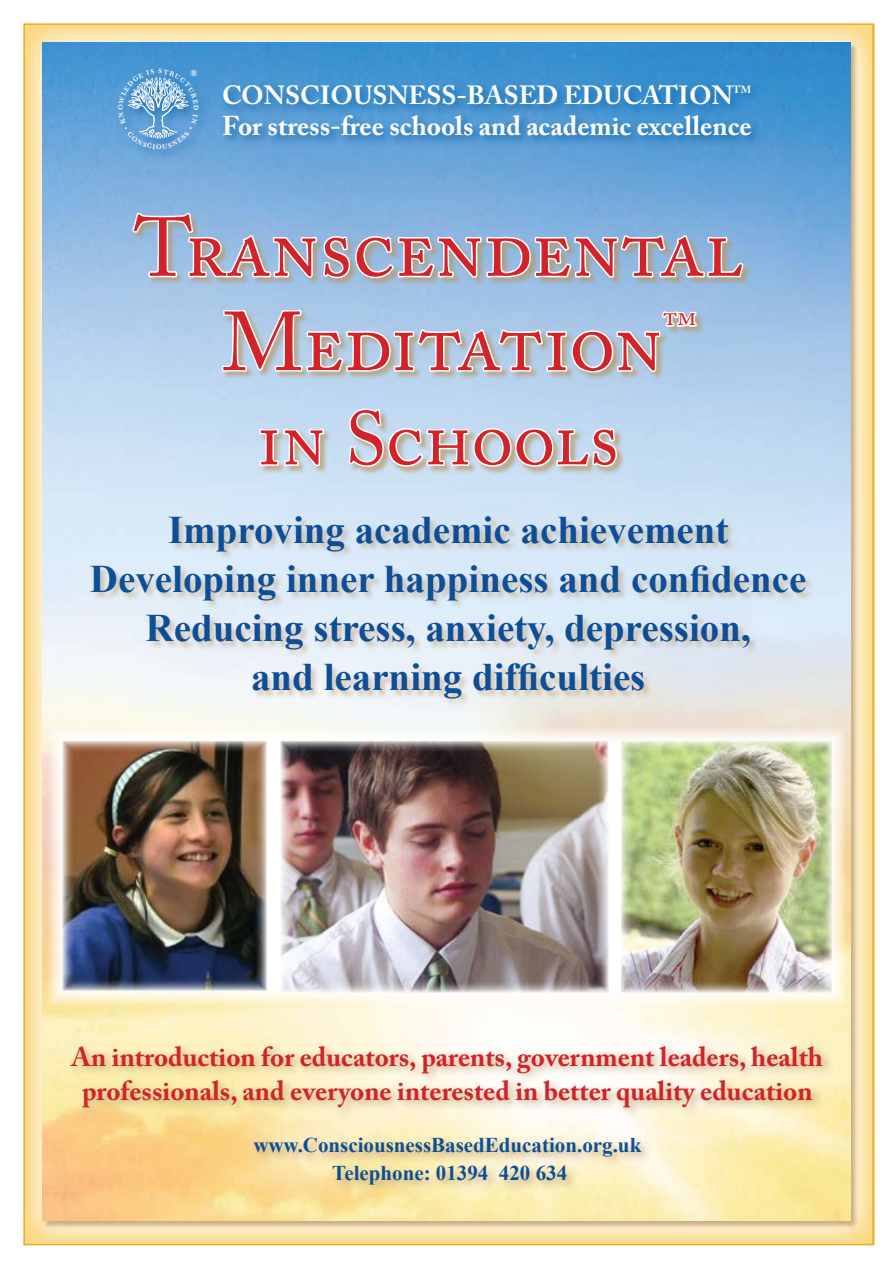
<style>
.page{position:relative;width:893px;height:1263px;background:#fff}
.page>*{position:absolute;margin:0;border:0;box-sizing:border-box;transform-origin:0 0}
.t1{font:82.5px/94.2px "Adobe Caslon Pro";color:#d2232a;text-align:center}
.t2{font:75px "Adobe Caslon Pro";color:#d2232a}
.t3{font:700 39px/49.2px "Times New Roman";color:#0e4e96;text-align:center}
.t4{font:700 27px/34.2px "Adobe Caslon Pro";color:#d2232a;text-align:center}
.t5{font:700 27px "Adobe Caslon Pro";color:#fff}
.t6{font:700 26.1px "Adobe Caslon Pro";color:#fff}
.t7{font:26.1px "Adobe Caslon Pro";color:#d2232a}
.t8{font:700 21px/28.2px "Times New Roman";color:#0e4e96;text-align:center}
.t9{font:700 10.5px "Adobe Caslon Pro";color:#fff}
.t10{font:600 9px "Baskerville";color:#fff}
</style>
<div class="page">
<img style="left:43px;top:43px;width:807px;height:1177px">
<div style="left:67px;top:1041px;width:826px;height:201px;background:#b99765;opacity:.75"></div>
<div style="left:90px;top:516px;width:803px;height:244px;background:#b99765;opacity:.46"></div>
<svg style="left:49px;top:728px;width:796px;height:277px"></svg>
<img style="left:621px;top:741px;width:211px;height:251px">
<img style="left:63px;top:741px;width:204px;height:249px">
<img style="left:281px;top:741px;width:327px;height:251px">
<div style="left:219px;top:79px;width:650px;height:130px;background:#005ba3;opacity:.75"></div>
<div style="left:132px;top:213px;width:761px;height:349px;background:#b99765;opacity:.75"></div>
<svg style="left:133px;top:210px;width:612px;height:377px;background:#c0d3e6"></svg>
<div style="left:114px;top:65px;width:108px;height:108px;background:#005ba3;opacity:.75"></div>
<svg style="left:118px;top:69px;width:81px;height:80px;background:#69a5d6"></svg>
<p class="t10" style="left:191px;top:67px;width:8px">®</p>
<p class="t6" style="left:222px;top:79px;width:512px">CONSCIOUSNESS-BASED EDUCATION</p>
<p class="t9" style="left:733px;top:83px;width:20px">TM</p>
<p class="t5" style="left:222px;top:110px;width:531px">For stress-free schools and academic excellence</p>
<h1 class="t1" style="left:134px;top:200px;width:610px">Transcendental<br>Meditation</h1>
<p class="t7" style="left:663px;top:301px;width:35px">tm</p>
<h2 class="t2" style="left:258px;top:394px;width:364px">in Schools</h2>
<p class="t3" style="left:90px;top:504px;width:718px">Improving academic achievement Developing inner happiness and confidence Reducing stress, anxiety, depression,<br>and learning difficulties</p>
<p class="t4" style="left:72px;top:1039px;width:753px">An introduction for educators, parents, government leaders, health professionals, and everyone interested in better quality education</p>
<p class="t8" style="left:253px;top:1130px;width:389px">www.ConsciousnessBasedEducation.org.uk<br>Telephone: 01394 420 634</p>
</div>
